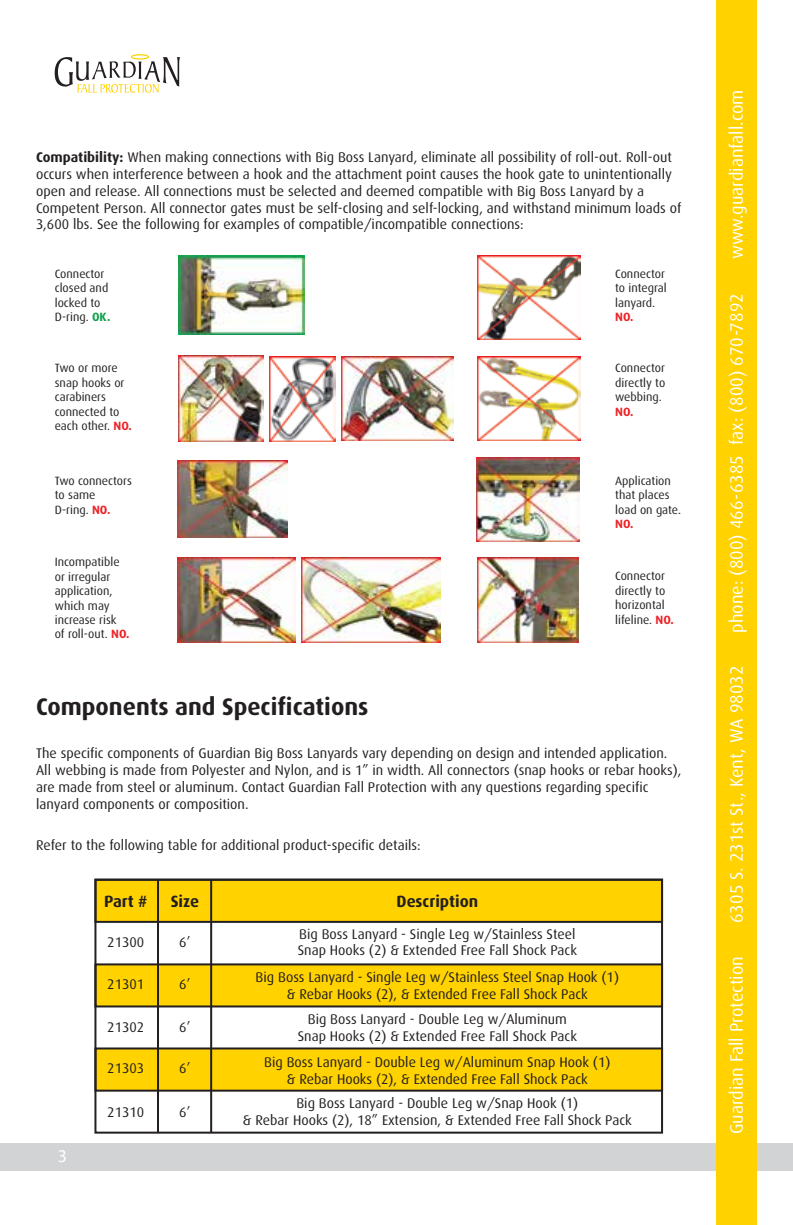
<style>
.page{position:relative;width:793px;height:1225px;background:#fff}
.page>*{position:absolute;margin:0;border:0;box-sizing:border-box;transform-origin:0 0}
.t1{font:700 24px "Dax";color:#231f20}
.t2{font:18px "Dax";color:#fff}
.t3{font:18px "Myriad Pro";color:#fff}
.t4{font:700 16.4px "Dax";color:#231f20}
.t5{font:14px/16.8px "Dax";color:#231f20;text-align:center}
.t6{font:12px/14.4px "Dax";color:#231f20}
.t7{font:700 12px "Dax";color:#eb2429}
.s1{font-weight:700}
.s2{font-weight:700;color:#0da24a}
.s3{font-weight:700;color:#eb2429}
</style>
<div class="page">
<div style="left:0;top:1143px;width:792px;height:27px;background:#d1d3d4"></div>
<div style="left:715px;top:0;width:41px;height:1224px;background:#ffd200"></div>
<svg style="left:55px;top:54px;width:125px;height:39px"></svg>
<img style="left:178px;top:256px;width:126px;height:79px">
<img style="left:178px;top:356px;width:85px;height:85px">
<img style="left:270px;top:356px;width:65px;height:85px">
<img style="left:341px;top:356px;width:111px;height:84px">
<img style="left:177px;top:460px;width:110px;height:78px">
<img style="left:177px;top:557px;width:118px;height:85px">
<img style="left:302px;top:557px;width:138px;height:85px">
<img style="left:477px;top:256px;width:102px;height:84px">
<img style="left:477px;top:356px;width:103px;height:84px">
<img style="left:476px;top:457px;width:103px;height:84px">
<img style="left:477px;top:557px;width:101px;height:85px">
<div style="left:94px;top:878px;width:568px;height:44px;background:#ffd200;border:2px solid #231f20"></div>
<div style="left:94px;top:1047px;width:568px;height:44px;background:#ffd200;border:2px solid #231f20"></div>
<div style="left:94px;top:963px;width:568px;height:44px;background:#ffd200;border:2px solid #231f20"></div>
<div style="left:94px;top:878px;width:568px;height:255px;border:2px solid #231f20"></div>
<hr style="left:157px;top:879px;width:2px;height:253px;background:#231f20">
<hr style="left:210px;top:879px;width:2px;height:253px;background:#231f20">
<p class="t5" style="left:36px;top:149px;width:646px;text-align:left"><span class="s1">Compatibility:</span> When making connections with Big Boss Lanyard, eliminate all possibility of roll-out. Roll-out occurs when interference between a hook and the attachment point causes the hook gate to unintentionally open and release. All connections must be selected and deemed compatible with Big Boss Lanyard by a Competent Person. All connector gates must be self-closing and self-locking, and withstand minimum loads of 3,600 lbs. See the following for examples of compatible/incompatible connections:</p>
<p class="t6" style="left:55px;top:266px;width:57px">Connector closed and locked to<br>D-ring. <span class="s2">OK.</span></p>
<p class="t6" style="left:614px;top:266px;width:53px">Connector to integral lanyard.</p>
<p class="t7" style="left:614px;top:310px;width:20px">NO.</p>
<p class="t6" style="left:55px;top:361px;width:79px">Two or more snap hooks or carabiners connected to each other. <span class="s3">NO.</span></p>
<p class="t6" style="left:55px;top:473px;width:78px">Two connectors to same<br>D-ring. <span class="s3">NO.</span></p>
<p class="t6" style="left:55px;top:555px;width:76px">Incompatible or irregular application, which may increase risk<br>of roll-out. <span class="s3">NO.</span></p>
<h1 class="t1" style="left:36px;top:692px;width:334px">Components and Specifications</h1>
<p class="t6" style="left:614px;top:361px;width:52px;text-align:justify">Connector directly to webbing.</p>
<p class="t7" style="left:614px;top:404px;width:20px">NO.</p>
<p class="t6" style="left:614px;top:473px;width:67px">Application that places load on gate.</p>
<p class="t7" style="left:614px;top:517px;width:20px">NO.</p>
<p class="t6" style="left:614px;top:569px;width:60px">Connector directly to horizontal lifeline. <span class="s3">NO.</span></p>
<p class="t5" style="left:36px;top:745px;width:646px;text-align:left">The specific components of Guardian Big Boss Lanyards vary depending on design and intended application.<br>All webbing is made from Polyester and Nylon, and is 1” in width. All connectors (snap hooks or rebar hooks), are made from steel or aluminum. Contact Guardian Fall Protection with any questions regarding specific lanyard components or composition.</p>
<p class="t5" style="left:36px;top:836px;width:386px">Refer to the following table for additional product-specific details:</p>
<p class="t4" style="left:104px;top:891px;width:45px">Part #</p>
<p class="t4" style="left:170px;top:891px;width:30px">Size</p>
<p class="t4" style="left:396px;top:891px;width:83px">Description</p>
<p class="t5" style="left:107px;top:933px;width:38px">21300</p>
<p class="t5" style="left:107px;top:975px;width:38px">21301</p>
<p class="t5" style="left:107px;top:1018px;width:38px">21302</p>
<p class="t5" style="left:107px;top:1060px;width:38px">21303</p>
<p class="t5" style="left:297px;top:925px;width:281px;text-align:left">Big Boss Lanyard - Single Leg w/Stainless Steel<br>Snap Hooks (2) &amp; Extended Free Fall Shock Pack</p>
<p class="t5" style="left:255px;top:968px;width:365px">Big Boss Lanyard - Single Leg w/Stainless Steel Snap Hook (1) &amp; Rebar Hooks (2), &amp; Extended Free Fall Shock Pack</p>
<p class="t5" style="left:297px;top:1010px;width:281px">Big Boss Lanyard - Double Leg w/Aluminum<br>Snap Hooks (2) &amp; Extended Free Fall Shock Pack</p>
<p class="t5" style="left:264px;top:1053px;width:347px">Big Boss Lanyard - Double Leg w/Aluminum Snap Hook (1) &amp; Rebar Hooks (2), &amp; Extended Free Fall Shock Pack</p>
<p class="t5" style="left:179px;top:933px;width:13px">6’</p>
<p class="t5" style="left:179px;top:975px;width:13px">6’</p>
<p class="t5" style="left:179px;top:1018px;width:13px">6’</p>
<p class="t5" style="left:179px;top:1060px;width:13px">6’</p>
<p class="t3" style="left:58px;top:1144px;width:11px">3</p>
<p class="t5" style="left:107px;top:1103px;width:38px">21310</p>
<p class="t5" style="left:179px;top:1103px;width:13px">6’</p>
<p class="t5" style="left:243px;top:1095px;width:390px">Big Boss Lanyard - Double Leg w/Snap Hook (1)<br>&amp; Rebar Hooks (2), 18” Extension, &amp; Extended Free Fall Shock Pack</p>
<p class="t2" style="left:726px;top:259px;width:171px;rotate:-90deg">www.guardianfall.com</p>
<p class="t2" style="left:726px;top:632px;width:341px;rotate:-90deg">phone: (800) 466-6385 fax: (800) 670-7892</p>
<p class="t2" style="left:726px;top:922px;width:258px;rotate:-90deg">6305 S. 231st St., Kent, WA 98032</p>
<p class="t2" style="left:726px;top:1134px;width:179px;rotate:-90deg">Guardian Fall Protection</p>
</div>
